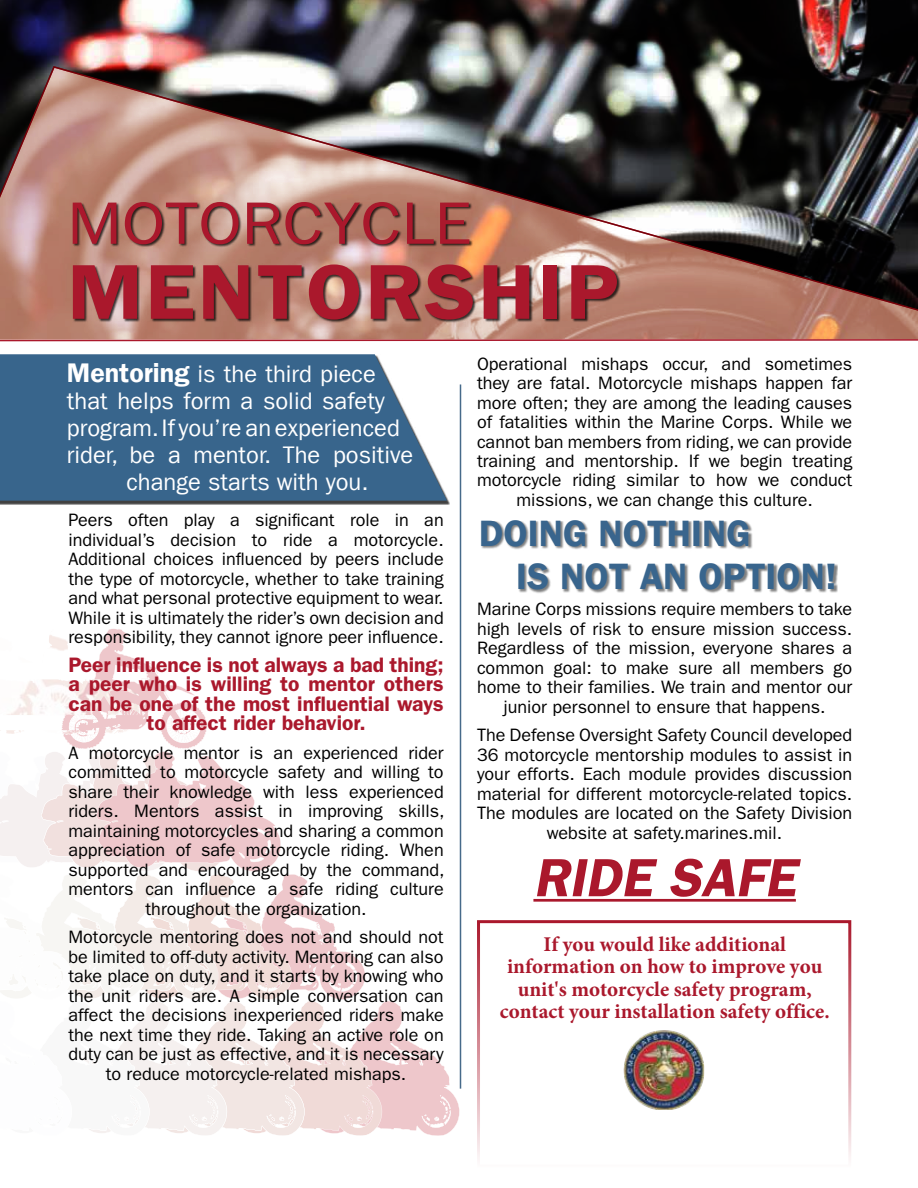
<style>
.page{position:relative;width:918px;height:1188px;background:#fff}
.page>*{position:absolute;margin:0;border:0;box-sizing:border-box;transform-origin:0 0}
.t1{font:78px "Franklin Gothic LT Com Dm";letter-spacing:.03em;color:#aa182c;scale:1.1 1}
.t2{font:60px "Franklin Gothic LT Com";color:#aa182c;scale:1.1 1}
.t3{font:italic 54px "Franklin Gothic LT Com Dm";color:#aa182c}
.t4{font:36.75px/43.2px "Franklin Gothic LT Com Dm";color:#39658d}
.t5{font:24px "Franklin Gothic LT Com";color:#fff}
.t6{font:600 21px/19.5px "ITC Franklin Gothic Std";color:#aa182c;text-align:center}
.t7{font:700 21px/22.5px "Minion Pro";color:#aa182c;text-align:center}
.t8{font:18px/19.5px "ITC Franklin Gothic Std";color:#000;text-align:center}
.s1{font-family:"Franklin Gothic LT Com Dm";font-size:27px}
</style>
<div class="page">
<svg style="left:0;top:629px;width:460px;height:507px"></svg>
<img style="left:56px;top:730px;width:84px;height:5px">
<img style="left:0;top:679px;width:93px;height:5px">
<img style="left:42px;top:629px;width:46px;height:34px">
<img style="left:0;top:0;width:918px;height:338px">
<div style="left:477px;top:920px;width:374px;height:248px;border:3px solid #aa182c"></div>
<div style="left:72px;top:203px;width:549px;height:120px;background:#000;opacity:.75"></div>
<hr style="left:460px;top:384px;width:1px;height:705px;background:#466a8a">
<div style="left:0;top:355px;width:450px;height:150px;background:#000;opacity:.75"></div>
<svg style="left:0;top:354px;width:447px;height:147px;background:#477194"></svg>
<img style="left:624px;top:1030px;width:81px;height:80px">
<hr style="left:533px;top:899px;width:263px;height:3px;background:#aa182c">
<div style="left:481px;top:521px;width:357px;height:73px;background:#000;opacity:.5"></div>
<h2 class="t2" style="left:68px;top:189px;width:369px">MOTORCYCLE</h2>
<h1 class="t1" style="left:68px;top:246px;width:503px">MENTORSHIP</h1>
<h3 class="t5" style="left:67px;top:360px;width:310px"><span class="s1">Mentoring</span> is the third piece</h3>
<h3 class="t5" style="left:67px;top:387px;width:320px">that helps form a solid safety</h3>
<h3 class="t5" style="left:67px;top:414px;width:334px">program. If you’re an experienced</h3>
<h3 class="t5" style="left:67px;top:441px;width:348px">rider, be a mentor. The positive</h3>
<h3 class="t5" style="left:126px;top:468px;width:244px">change starts with you.</h3>
<p class="t8" style="left:68px;top:511px;width:377px;text-align:justify">Peers often play a significant role in an individual’s decision to ride a motorcycle.<br>Additional choices influenced by peers include the type of motorcycle, whether to take training and what personal protective equipment to wear.<br>While it is ultimately the rider’s own decision and responsibility, they cannot ignore peer influence.</p>
<p class="t6" style="left:68px;top:655px;width:377px">Peer influence is not always a bad thing; a peer who is willing to mentor others can be one of the most influential ways to affect rider behavior.</p>
<p class="t8" style="left:68px;top:743px;width:378px">A motorcycle mentor is an experienced rider committed to motorcycle safety and willing to share their knowledge with less experienced riders. Mentors assist in improving skills, maintaining motorcycles and sharing a common appreciation of safe motorcycle riding. When supported and encouraged by the command, mentors can influence a safe riding culture throughout the organization.</p>
<p class="t8" style="left:68px;top:928px;width:377px">Motorcycle mentoring does not and should not be limited to off-duty activity. Mentoring can also take place on duty, and it starts by knowing who the unit riders are. A simple conversation can affect the decisions inexperienced riders make the next time they ride. Taking an active role on duty can be just as effective, and it is necessary to reduce motorcycle-related mishaps.</p>
<p class="t8" style="left:477px;top:354px;width:377px">Operational mishaps occur, and sometimes they are fatal. Motorcycle mishaps happen far more often; they are among the leading causes of fatalities within the Marine Corps. While we cannot ban members from riding, we can provide training and mentorship. If we begin treating motorcycle riding similar to how we conduct missions, we can change this culture.</p>
<h3 class="t4" style="left:516px;top:512px;width:322px;text-indent:-37px">DOING NOTHING<br>IS NOT AN OPTION!</h3>
<p class="t8" style="left:477px;top:600px;width:377px">Marine Corps missions require members to take high levels of risk to ensure mission success.<br>Regardless of the mission, everyone shares a common goal: to make sure all members go home to their families. We train and mentor our junior personnel to ensure that happens.</p>
<p class="t8" style="left:477px;top:726px;width:377px">The Defense Oversight Safety Council developed 36 motorcycle mentorship modules to assist in your efforts. Each module provides discussion material for different motorcycle-related topics.<br>The modules are located on the Safety Division website at safety.marines.mil.</p>
<h3 class="t3" style="left:533px;top:846px;width:275px">RIDE SAFE</h3>
<p class="t7" style="left:500px;top:932px;width:331px">If you would like additional information on how to improve you unit's motorcycle safety program, contact your installation safety office.</p>
</div>
